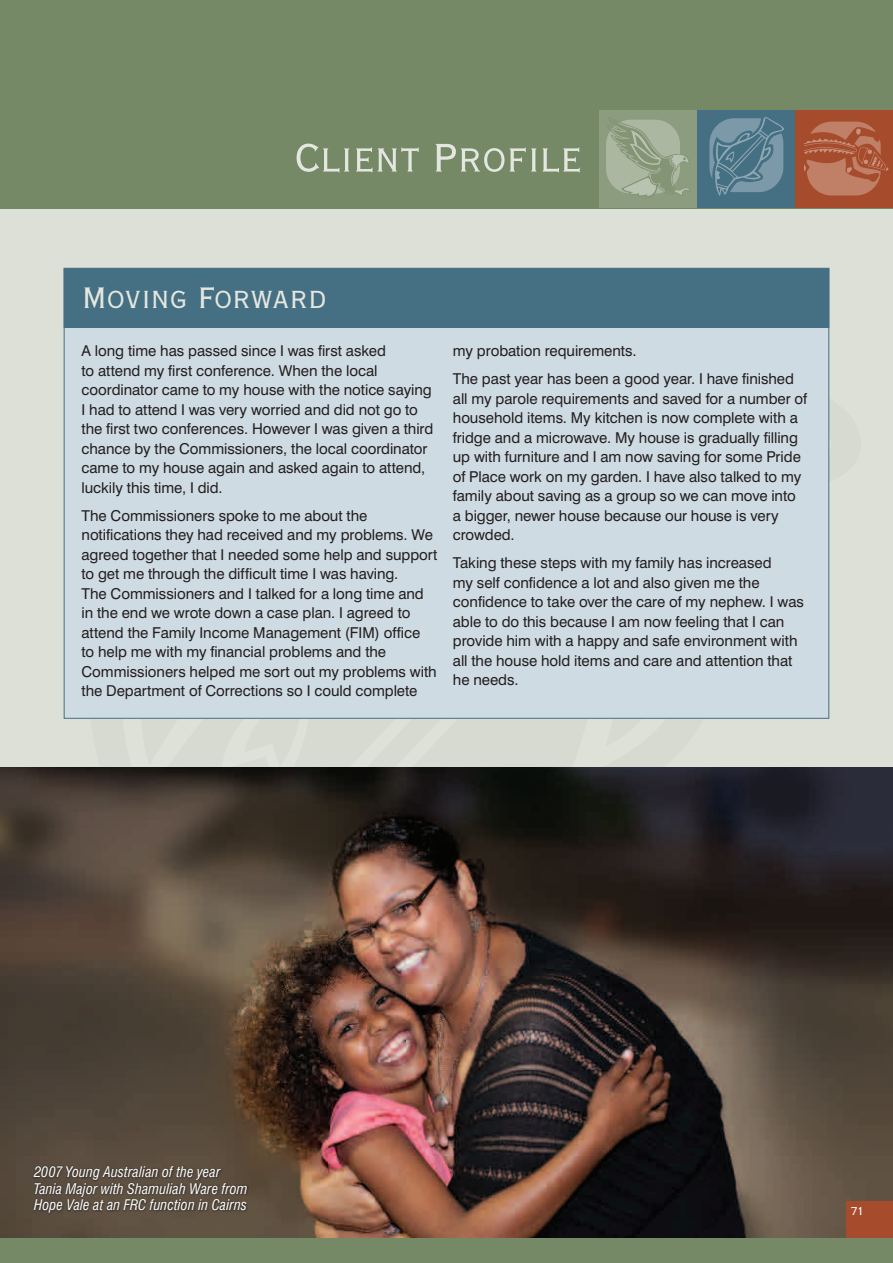
<style>
.page{position:relative;width:893px;height:1263px;background:#fff}
.page>*{position:absolute;margin:0;border:0;box-sizing:border-box;transform-origin:0 0}
.t1{font:52.5px "Copperplate Twenty Nine BC";letter-spacing:-.025em;color:#e4e7e0}
.t2{font:39px "Copperplate Twenty Nine BC";letter-spacing:-.03em;color:#e4e7e0}
.t3{font:15px/19.5px "Swiss 721 BT";letter-spacing:-.005em;color:#231f20}
.t4{font:15px "Copperplate Twenty Nine BC";color:#fff}
.t5{font:italic condensed 14.25px/16.5px "Swiss 721 BT";letter-spacing:.01em;color:#fff}
</style>
<div class="page">
<div style="left:0;top:208px;width:893px;height:1055px;background:#dce0d6"></div>
<div style="left:0;top:0;width:893px;height:208px;background:#768967"></div>
<div style="left:0;top:1237px;width:893px;height:26px;background:#768967"></div>
<div style="left:795px;top:111px;width:98px;height:97px;background:#a64c2c"></div>
<svg style="left:804px;top:122px;width:85px;height:74px"></svg>
<div style="left:697px;top:111px;width:98px;height:97px;background:#456f82"></div>
<svg style="left:708px;top:113px;width:76px;height:83px"></svg>
<div style="left:600px;top:111px;width:97px;height:97px;background:#8c9c7f"></div>
<svg style="left:606px;top:120px;width:83px;height:76px"></svg>
<img style="left:0;top:767px;width:893px;height:470px">
<div style="left:846px;top:1201px;width:47px;height:36px;background:#a64c2c"></div>
<div style="left:64px;top:268px;width:765px;height:450px;background:#cfdbe2"></div>
<div style="left:64px;top:269px;width:765px;height:58px;background:#456f82"></div>
<div style="left:64px;top:268px;width:765px;height:60px;border:1px solid #456f82"></div>
<svg style="left:32px;top:1165px;width:217px;height:50px"></svg>
<h1 class="t1" style="left:295px;top:132px;width:289px">Client Profile</h1>
<h2 class="t2" style="left:82px;top:279px;width:247px">Moving Forward</h2>
<p class="t3" style="left:82px;top:341px;width:353px">A long time has passed since I was first asked<br>to attend my first conference. When the local coordinator came to my house with the notice saying I had to attend I was very worried and did not go to the first two conferences. However I was given a third chance by the Commissioners, the local coordinator came to my house again and asked again to attend, luckily this time, I did.</p>
<p class="t3" style="left:82px;top:506px;width:357px">The Commissioners spoke to me about the notifications they had received and my problems. We agreed together that I needed some help and support to get me through the difficult time I was having.<br>The Commissioners and I talked for a long time and in the end we wrote down a case plan. I agreed to attend the Family Income Management (FIM) office<br>to help me with my financial problems and the Commissioners helped me sort out my problems with the Department of Corrections so I could complete</p>
<p class="t3" style="left:453px;top:337px;width:343px;line-height:28px">my probation requirements.<br>The past year has been a good year. I have finished</p>
<p class="t3" style="left:453px;top:389px;width:356px">all my parole requirements and saved for a number of household items. My kitchen is now complete with a fridge and a microwave. My house is gradually filling up with furniture and I am now saving for some Pride of Place work on my garden. I have also talked to my family about saving as a group so we can move into a bigger, newer house because our house is very crowded.</p>
<p class="t3" style="left:453px;top:553px;width:353px">Taking these steps with my family has increased<br>my self confidence a lot and also given me the confidence to take over the care of my nephew. I was able to do this because I am now feeling that I can provide him with a happy and safe environment with all the house hold items and care and attention that he needs.</p>
<p class="t5" style="left:34px;top:1164px;width:215px">2007 Young Australian of the year<br>Tania Major with Shamuliah Ware from<br>Hope Vale at an FRC function in Cairns</p>
<p class="t4" style="left:850px;top:1203px;width:15px">71</p>
</div>
